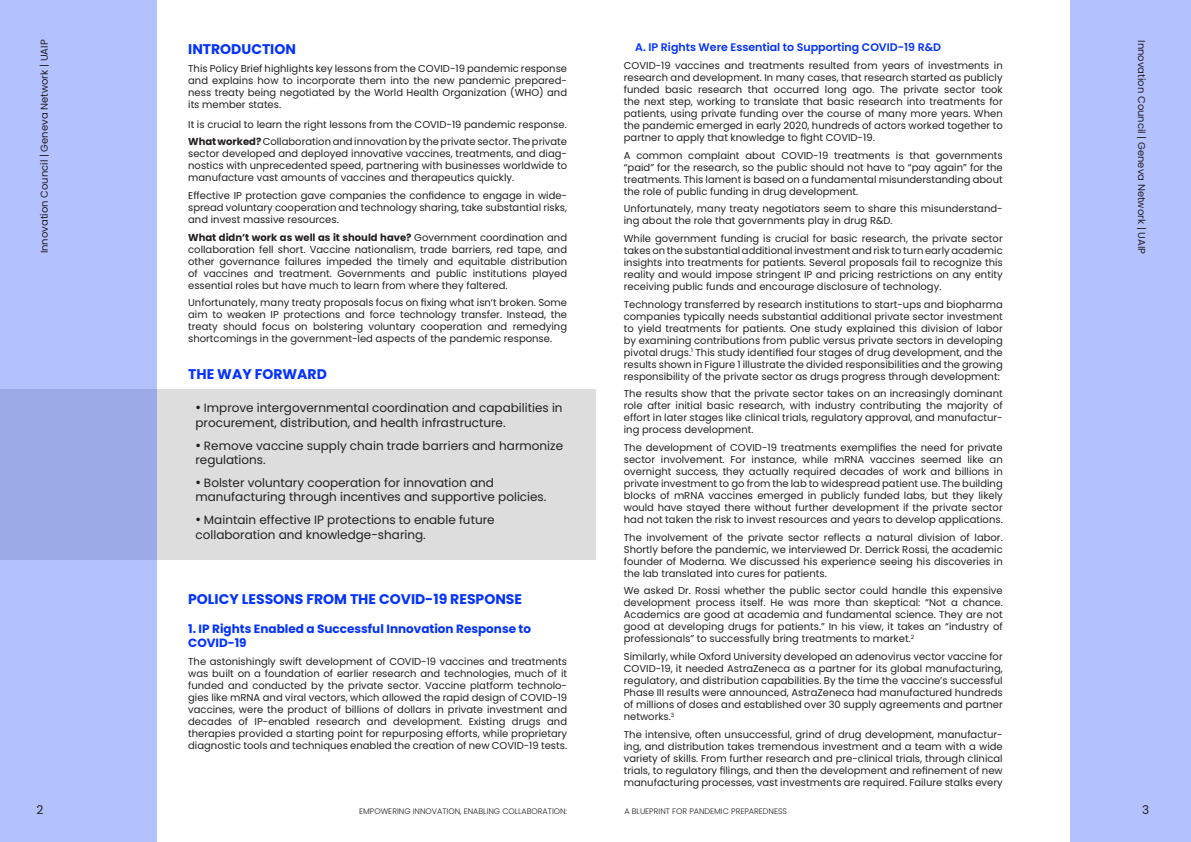
<style>
.page{position:relative;width:1191px;height:842px;background:#fff}
.page>*{position:absolute;margin:0;border:0;box-sizing:border-box;transform-origin:0 0}
.Heading_2{font:700 14px "Poppins";color:#0432ff}
.Heading_1{font:700 14px "Poppins";color:#0432ff}
.t1{font:12px/14.4px "Poppins";color:#231f20}
.Heading_2-2{font:700 12px/14.4px "Poppins";color:#0432ff}
.Heading_3{font:600 11px "Poppins";color:#0432ff}
.t2{font:10px/12px "Poppins";color:#231f20;text-align:justify}
.t3{font:300 8px "Poppins";color:#231f20}
.s1{font-weight:700}
</style>
<div class="page">
<div style="left:1069px;top:0;width:122px;height:842px;background:#b4c1ff"></div>
<div style="left:0;top:390px;width:595px;height:170px;background:#ddd"></div>
<svg style="left:0;top:0;width:157px;height:842px;background:#afbcfa"></svg>
<p class="t2" style="left:38px;top:253px;width:215px;rotate:-90deg">Innovation Council | Geneva Network | UAIP</p>
<p class="Heading_1" style="left:188px;top:41px;width:109px">INTRODUCTION</p>
<p class="t2" style="left:188px;top:63px;width:380px">This Policy Brief highlights key lessons from the COVID-19 pandemic response and explains how to incorporate them into the new pandemic prepared&shy;ness treaty being negotiated by the World Health Organization (WHO) and its member states.</p>
<p class="t2" style="left:188px;top:118px;width:380px">It is crucial to learn the right lessons from the COVID-19 pandemic response.</p>
<p class="t2" style="left:188px;top:136px;width:380px"><span class="s1">What worked?</span> Collaboration and innovation by the private sector. The private sector developed and deployed innovative vaccines, treatments, and diag&shy;nostics with unprecedented speed, partnering with businesses worldwide to manufacture vast amounts of vaccines and therapeutics quickly.</p>
<p class="t2" style="left:188px;top:190px;width:380px">Effective IP protection gave companies the confidence to engage in wide&shy;spread voluntary cooperation and technology sharing, take substantial risks, and invest massive resources.</p>
<p class="t2" style="left:188px;top:231px;width:380px"><span class="s1">What didn’t work as well as it should have?</span> Government coordination and collaboration fell short. Vaccine nationalism, trade barriers, red tape, and other governance failures impeded the timely and equitable distribution of vaccines and treatment. Governments and public institutions played essential roles but have much to learn from where they faltered.</p>
<p class="t2" style="left:188px;top:297px;width:380px">Unfortunately, many treaty proposals focus on fixing what isn’t broken. Some aim to weaken IP protections and force technology transfer. Instead, the treaty should focus on bolstering voluntary cooperation and remedying shortcomings in the government-led aspects of the pandemic response.</p>
<p class="Heading_1" style="left:188px;top:366px;width:140px">THE WAY FORWARD</p>
<p class="t1" style="left:195px;top:401px;width:369px">• Improve intergovernmental coordination and capabilities in procurement, distribution, and health infrastructure.</p>
<p class="t1" style="left:195px;top:438px;width:369px">• Remove vaccine supply chain trade barriers and harmonize regulations.</p>
<p class="t1" style="left:195px;top:476px;width:352px">• Bolster voluntary cooperation for innovation and manufacturing through incentives and supportive policies.</p>
<p class="t1" style="left:195px;top:513px;width:301px">• Maintain effective IP protections to enable future collaboration and knowledge-sharing.</p>
<p class="Heading_2" style="left:188px;top:591px;width:335px">POLICY LESSONS FROM THE COVID-19 RESPONSE</p>
<p class="Heading_2-2" style="left:188px;top:622px;width:344px">1. IP Rights Enabled a Successful Innovation Response to<br>COVID-19</p>
<p class="t2" style="left:188px;top:655px;width:380px">The astonishingly swift development of COVID-19 vaccines and treatments was built on a foundation of earlier research and technologies, much of it funded and conducted by the private sector. Vaccine platform technolo&shy;gies like mRNA and viral vectors, which allowed the rapid design of COVID-19 vaccines, were the product of billions of dollars in private investment and decades of IP-enabled research and development. Existing drugs and therapies provided a starting point for repurposing efforts, while proprietary diagnostic tools and techniques enabled the creation of new COVID-19 tests.</p>
<p class="t1" style="left:37px;top:803px;width:8px">2</p>
<p class="t3" style="left:359px;top:807px;width:209px">EMPOWERING INNOVATION, ENABLING COLLABORATION:</p>
<p class="Heading_3" style="left:635px;top:41px;width:307px">A. IP Rights Were Essential to Supporting COVID-19 R&amp;D</p>
<p class="t2" style="left:624px;top:59px;width:380px">COVID-19 vaccines and treatments resulted from years of investments in research and development. In many cases, that research started as publicly funded basic research that occurred long ago. The private sector took the next step, working to translate that basic research into treatments for patients, using private funding over the course of many more years. When the pandemic emerged in early 2020, hundreds of actors worked together to partner to apply that knowledge to fight COVID-19.</p>
<p class="t2" style="left:624px;top:149px;width:380px">A common complaint about COVID-19 treatments is that governments “paid” for the research, so the public should not have to “pay again” for the treatments. This lament is based on a fundamental misunderstanding about the role of public funding in drug development.</p>
<p class="t2" style="left:624px;top:203px;width:380px">Unfortunately, many treaty negotiators seem to share this misunderstand&shy;ing about the role that governments play in drug R&amp;D.</p>
<p class="t2" style="left:624px;top:232px;width:380px">While government funding is crucial for basic research, the private sector takes on the substantial additional investment and risk to turn early academic insights into treatments for patients. Several proposals fail to recognize this reality and would impose stringent IP and pricing restrictions on any entity receiving public funds and encourage disclosure of technology.</p>
<p class="t2" style="left:624px;top:298px;width:380px">Technology transferred by research institutions to start-ups and biopharma companies typically needs substantial additional private sector investment to yield treatments for patients. One study explained this division of labor by examining contributions from public versus private sectors in developing pivotal drugs.<sup>1</sup> This study identified four stages of drug development, and the results shown in Figure 1 illustrate the divided responsibilities and the growing responsibility of the private sector as drugs progress through development:</p>
<p class="t2" style="left:624px;top:388px;width:380px">The results show that the private sector takes on an increasingly dominant role after initial basic research, with industry contributing the majority of effort in later stages like clinical trials, regulatory approval, and manufactur&shy;ing process development.</p>
<p class="t2" style="left:624px;top:441px;width:380px">The development of COVID-19 treatments exemplifies the need for private sector involvement. For instance, while mRNA vaccines seemed like an overnight success, they actually required decades of work and billions in private investment to go from the lab to widespread patient use. The building blocks of mRNA vaccines emerged in publicly funded labs, but they likely would have stayed there without further development if the private sector had not taken the risk to invest resources and years to develop applications.</p>
<p class="t2" style="left:624px;top:531px;width:380px">The involvement of the private sector reflects a natural division of labor.<br>Shortly before the pandemic, we interviewed Dr. Derrick Rossi, the academic founder of Moderna. We discussed his experience seeing his discoveries in the lab translated into cures for patients.</p>
<p class="t2" style="left:624px;top:585px;width:380px">We asked Dr. Rossi whether the public sector could handle this expensive development process itself. He was more than skeptical: “Not a chance.<br>Academics are good at academia and fundamental science. They are not good at developing drugs for patients.” In his view, it takes an “industry of professionals” to successfully bring treatments to market.<sup>2</sup></p>
<p class="t2" style="left:624px;top:650px;width:380px">Similarly, while Oxford University developed an adenovirus vector vaccine for COVID-19, it needed AstraZeneca as a partner for its global manufacturing, regulatory, and distribution capabilities. By the time the vaccine’s successful Phase III results were announced, AstraZeneca had manufactured hundreds of millions of doses and established over 30 supply agreements and partner networks.<sup>3</sup></p>
<p class="t2" style="left:624px;top:728px;width:380px">The intensive, often unsuccessful, grind of drug development, manufactur&shy;ing, and distribution takes tremendous investment and a team with a wide variety of skills. From further research and pre-clinical trials, through clinical trials, to regulatory filings, and then the development and refinement of new manufacturing processes, vast investments are required. Failure stalks every</p>
<p class="t2" style="left:1147px;top:40px;width:215px;rotate:90deg">Innovation Council | Geneva Network | UAIP</p>
<p class="t3" style="left:624px;top:807px;width:164px">A BLUEPRINT FOR PANDEMIC PREPAREDNESS</p>
<p class="t1" style="left:1142px;top:803px;width:9px">3</p>
</div>
